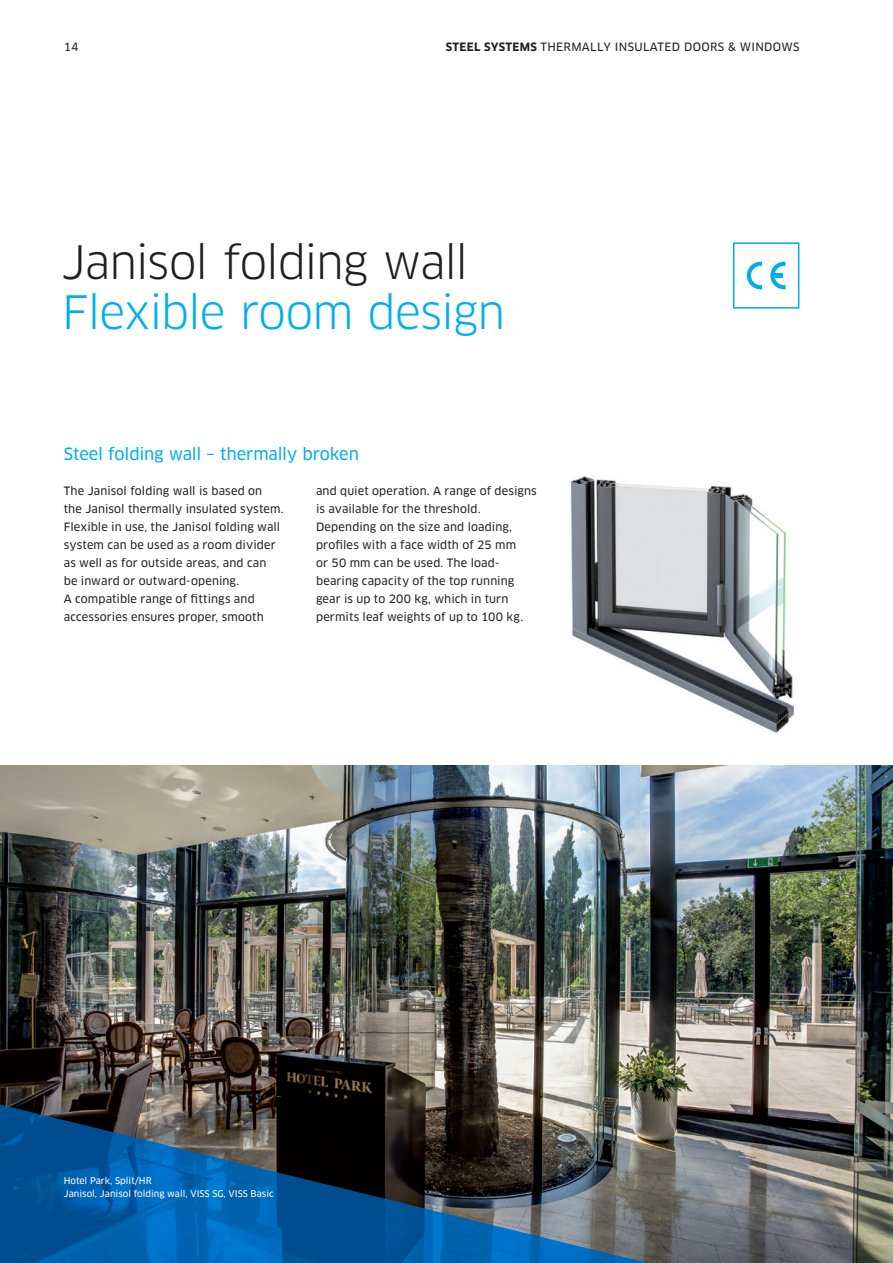
<style>
.page{position:relative;width:893px;height:1263px;background:#fff}
.page>*{position:absolute;margin:0;border:0;box-sizing:border-box;transform-origin:0 0}
.t1{font:45px "Clan Pro";letter-spacing:-.03em;color:#231f20}
.t2{font:45px "Clan Pro";letter-spacing:-.025em;color:#00aeef}
.Anleser_Farbe_Divisi{font:16.5px "Clan Pro News";letter-spacing:-.01em;color:#00aeef}
.Fliesstext_positiv{font:11.25px/18px "Clan Pro News";letter-spacing:.01em;color:#231f20}
.Fliesstext_positiv-2{font:11.25px "Clan Pro News";letter-spacing:.03em;color:#231f20}
.Legende_1{font:9px "Clan Pro News";color:#fff}
.s1{font-family:"Clan Pro";font-weight:700}
</style>
<div class="page">
<img style="left:570px;top:476px;width:224px;height:257px">
<svg style="left:747px;top:262px;width:15px;height:27px"></svg>
<svg style="left:770px;top:262px;width:16px;height:27px"></svg>
<div style="left:773px;top:273px;width:10px;height:5px;background:#00aeef"></div>
<div style="left:733px;top:242px;width:66px;height:67px;border:2px solid #00aeef"></div>
<img style="left:0;top:765px;width:893px;height:336px">
<img style="left:0;top:1101px;width:893px;height:162px">
<p class="Fliesstext_positiv" style="left:64px;top:38px;width:16px">14</p>
<p class="Fliesstext_positiv-2" style="left:446px;top:41px;width:355px"><span class="s1">STEEL SYSTEMS</span> THERMALLY INSULATED DOORS &amp; WINDOWS</p>
<h1 class="t1" style="left:62px;top:236px;width:408px">Janisol folding wall</h1>
<h1 class="t2" style="left:62px;top:285px;width:445px">Flexible room design</h1>
<p class="Anleser_Farbe_Divisi" style="left:64px;top:444px;width:297px">Steel folding wall – thermally broken</p>
<p class="Fliesstext_positiv" style="left:316px;top:482px;width:222px">and quiet operation. A range of designs is available for the threshold.</p>
<p class="Fliesstext_positiv" style="left:316px;top:518px;width:198px">Depending on the size and loading,</p>
<p class="Fliesstext_positiv" style="left:316px;top:536px;width:202px">profiles with a face width of 25 mm</p>
<p class="Fliesstext_positiv" style="left:316px;top:554px;width:185px">or 50 mm can be used. The load-</p>
<p class="Fliesstext_positiv" style="left:316px;top:572px;width:200px">bearing capacity of the top running</p>
<p class="Fliesstext_positiv" style="left:316px;top:590px;width:194px">gear is up to 200 kg, which in turn</p>
<p class="Fliesstext_positiv" style="left:316px;top:608px;width:209px">permits leaf weights of up to 100 kg.</p>
<p class="Fliesstext_positiv" style="left:64px;top:482px;width:221px">The Janisol folding wall is based on<br>the Janisol thermally insulated system.<br>Flexible in use, the Janisol folding wall system can be used as a room divider</p>
<p class="Fliesstext_positiv" style="left:64px;top:554px;width:204px">as well as for outside areas, and can</p>
<p class="Fliesstext_positiv" style="left:64px;top:572px;width:177px">be inward or outward-opening.</p>
<p class="Fliesstext_positiv" style="left:64px;top:590px;width:192px">A compatible range of fittings and</p>
<p class="Fliesstext_positiv" style="left:64px;top:608px;width:201px">accessories ensures proper, smooth</p>
<p class="Legende_1" style="left:64px;top:1175px;width:89px">Hotel Park, Split/HR</p>
<p class="Legende_1" style="left:64px;top:1189px;width:211px">Janisol, Janisol folding wall, VISS SG, VISS Basic</p>
</div>
